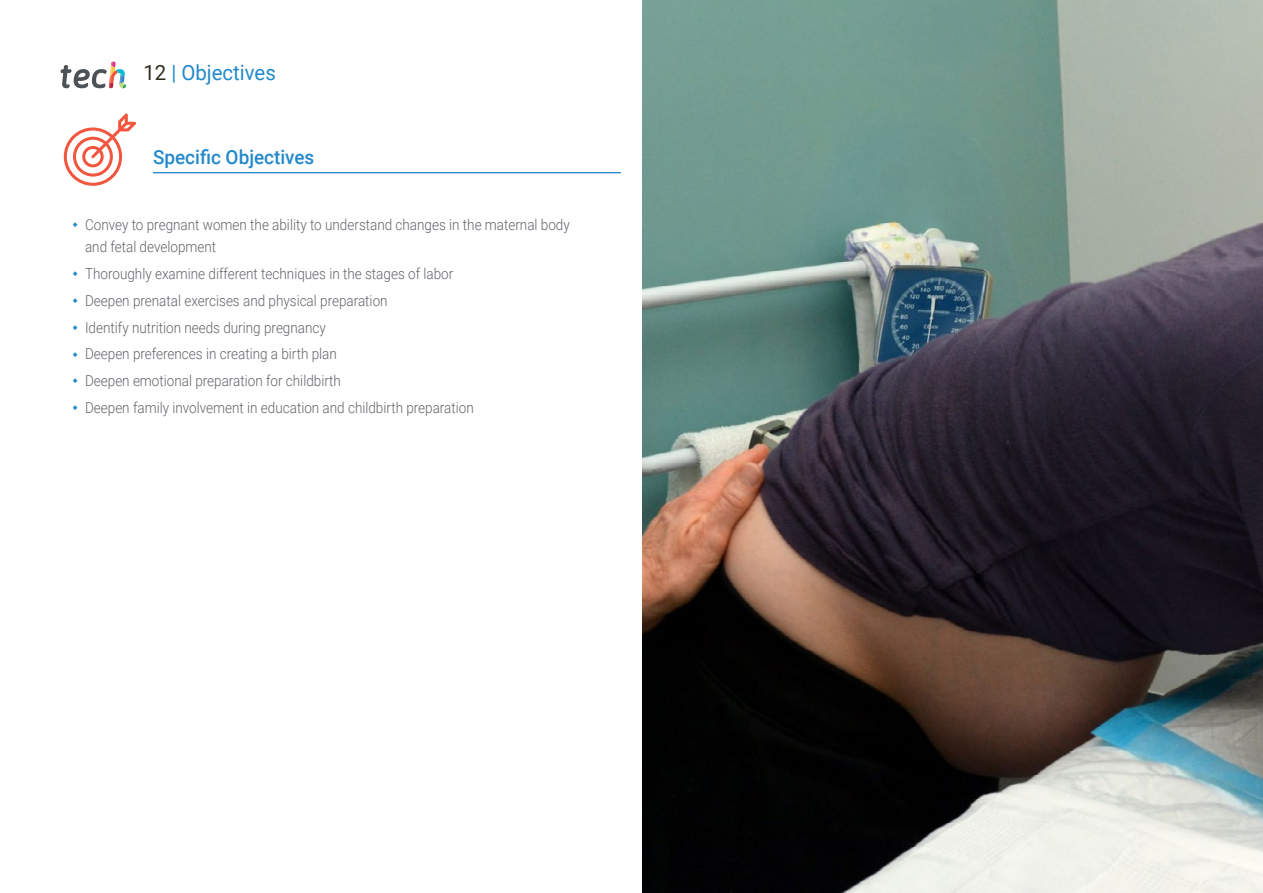
<style>
.page{position:relative;width:1263px;height:893px;background:#fff}
.page>*{position:absolute;margin:0;border:0;box-sizing:border-box;transform-origin:0 0}
.t1{font:21px "Roboto";color:#2289ca}
.t2{font:500 19.5px "Roboto";color:#2289ca}
.t3{font:300 15px/26.7px "Roboto";color:#61646a;scale:.9 1}
.s1{color:#312e20}
</style>
<div class="page">
<img style="left:642px;top:0;width:621px;height:893px">
<svg style="left:64px;top:113px;width:72px;height:73px"></svg>
<hr style="left:153px;top:172px;width:468px;height:1px;background:#2289ca">
<svg style="left:61px;top:62px;width:65px;height:27px"></svg>
<h1 class="t1" style="left:144px;top:57px;width:134px"><span class="s1">12</span> | Objectives</h1>
<h2 class="t2" style="left:153px;top:144px;width:163px">Specific Objectives</h2>
<p class="t3" style="left:85px;top:213px;width:540px;line-height:22.5px">Convey to pregnant women the ability to understand changes in the maternal body and fetal development</p>
<p class="t3" style="left:85px;top:260px;width:433px">Thoroughly examine different techniques in the stages of labor Deepen prenatal exercises and physical preparation<br>Identify nutrition needs during pregnancy<br>Deepen preferences in creating a birth plan<br>Deepen emotional preparation for childbirth<br>Deepen family involvement in education and childbirth preparation</p>
</div>
